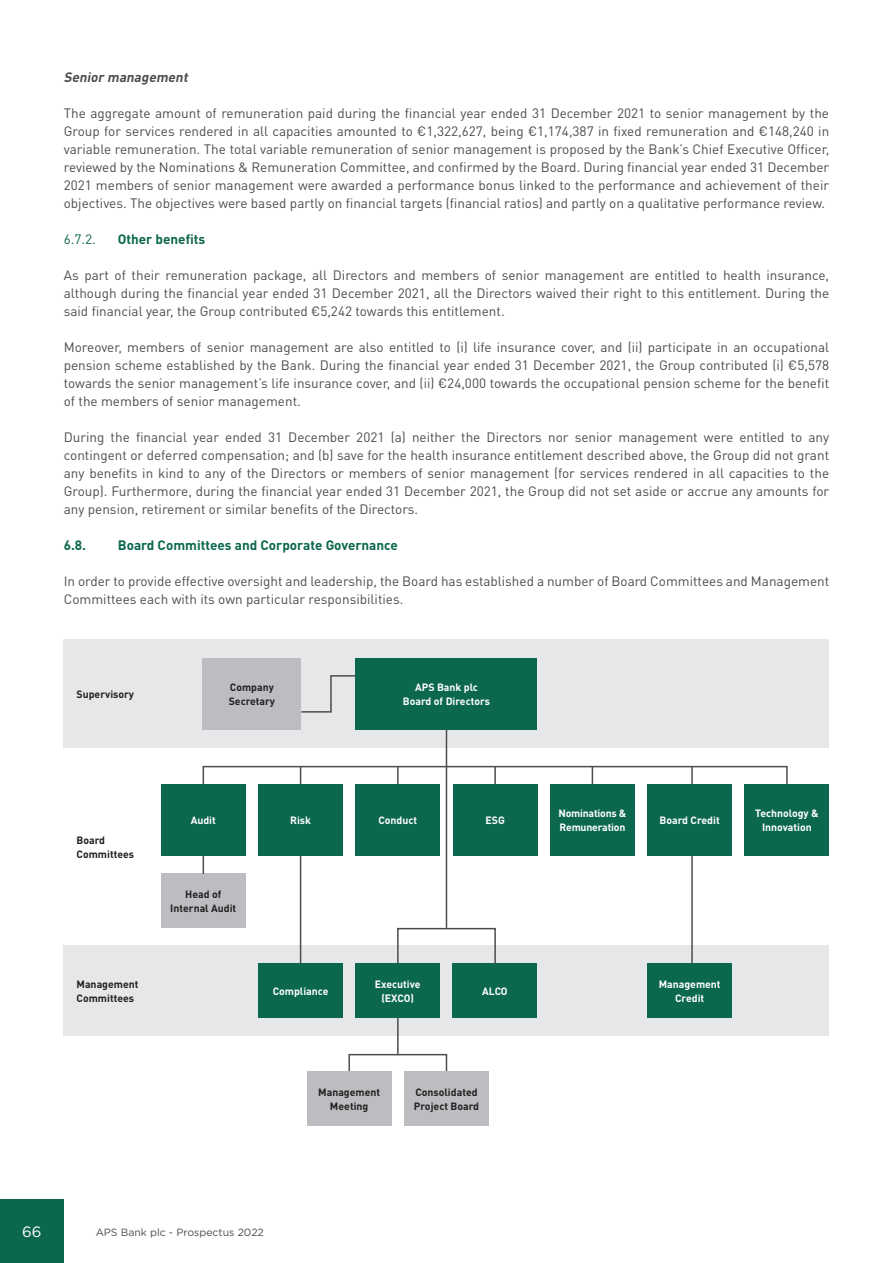
<style>
.page{position:relative;width:893px;height:1263px;background:#fff}
.page>*{position:absolute;margin:0;border:0;box-sizing:border-box;transform-origin:0 0}
.t1{font:15px "Gotham Rounded";color:#fff}
.t2{font:13.5px/18px "DIN Pro";color:#4b4c4d;text-align:justify}
.t3{font:700 13.5px "DIN Pro";color:#0b674d}
.t4{font:italic 700 13.5px "DIN Pro";color:#4b4c4d}
.t5{font:13.5px "DIN Pro";color:#0b674d}
.t6{font:700 10.5px/13.5px "DIN Pro";color:#231f20}
.t7{font:700 10.5px/13.5px "DIN Pro";color:#fff;text-align:center}
.t8{font:10.5px "Gotham Rounded";color:#4b4c4d}
.t9{font:700 10.5px/13.5px "DIN Pro";letter-spacing:-.02em;color:#fff}
</style>
<div class="page">
<div style="left:0;top:1199px;width:64px;height:64px;background:#0b674d"></div>
<div style="left:64px;top:640px;width:765px;height:108px;background:#e6e7e9"></div>
<div style="left:64px;top:946px;width:765px;height:90px;background:#e6e7e9"></div>
<div style="left:161px;top:874px;width:85px;height:54px;background:#bcbdc0"></div>
<div style="left:258px;top:964px;width:85px;height:54px;background:#0b674d"></div>
<div style="left:453px;top:964px;width:84px;height:54px;background:#0b674d"></div>
<div style="left:647px;top:964px;width:85px;height:54px;background:#0b674d"></div>
<div style="left:161px;top:784px;width:85px;height:72px;background:#0b674d"></div>
<div style="left:356px;top:784px;width:84px;height:72px;background:#0b674d"></div>
<div style="left:453px;top:784px;width:84px;height:72px;background:#0b674d"></div>
<div style="left:356px;top:658px;width:181px;height:72px;background:#0b674d"></div>
<div style="left:203px;top:658px;width:98px;height:72px;background:#bcbdc0"></div>
<div style="left:550px;top:784px;width:85px;height:72px;background:#0b674d"></div>
<div style="left:745px;top:784px;width:84px;height:72px;background:#0b674d"></div>
<hr style="left:446px;top:730px;width:1px;height:198px;background:#4b4c4d">
<div style="left:203px;top:766px;width:585px;height:19px;border:2px solid #4b4c4d"></div>
<svg style="left:396px;top:927px;width:101px;height:128px"></svg>
<div style="left:348px;top:1054px;width:99px;height:19px;border:2px solid #4b4c4d"></div>
<svg style="left:203px;top:856px;width:1px;height:18px"></svg>
<hr style="left:300px;top:767px;width:1px;height:197px;background:#4b4c4d">
<svg style="left:397px;top:767px;width:2px;height:17px"></svg>
<svg style="left:494px;top:767px;width:2px;height:17px"></svg>
<svg style="left:592px;top:767px;width:1px;height:17px"></svg>
<hr style="left:691px;top:767px;width:2px;height:197px;background:#4b4c4d">
<svg style="left:301px;top:674px;width:55px;height:39px"></svg>
<div style="left:258px;top:784px;width:85px;height:72px;background:#0b674d"></div>
<div style="left:647px;top:784px;width:85px;height:72px;background:#0b674d"></div>
<div style="left:355px;top:964px;width:85px;height:54px;background:#0b674d"></div>
<div style="left:307px;top:1072px;width:84px;height:54px;background:#bcbdc0"></div>
<div style="left:404px;top:1072px;width:85px;height:54px;background:#bcbdc0"></div>
<p class="t4" style="left:64px;top:68px;width:129px">Senior management</p>
<p class="t2" style="left:64px;top:103px;width:767px">The aggregate amount of remuneration paid during the financial year ended 31 December 2021 to senior management by the Group for services rendered in all capacities amounted to €1,322,627, being €1,174,387 in fixed remuneration and €148,240 in variable remuneration. The total variable remuneration of senior management is proposed by the Bank’s Chief Executive Officer, reviewed by the Nominations &amp; Remuneration Committee, and confirmed by the Board. During financial year ended 31 December 2021 members of senior management were awarded a performance bonus linked to the performance and achievement of their objectives. The objectives were based partly on financial targets (financial ratios) and partly on a qualitative performance review.</p>
<p class="t5" style="left:64px;top:230px;width:34px">6.7.2.</p>
<p class="t3" style="left:118px;top:230px;width:89px">Other benefits</p>
<p class="t2" style="left:64px;top:265px;width:767px">As part of their remuneration package, all Directors and members of senior management are entitled to health insurance, although during the financial year ended 31 December 2021, all the Directors waived their right to this entitlement. During the said financial year, the Group contributed €5,242 towards this entitlement.</p>
<p class="t2" style="left:64px;top:337px;width:767px">Moreover, members of senior management are also entitled to (i) life insurance cover, and (ii) participate in an occupational pension scheme established by the Bank. During the financial year ended 31 December 2021, the Group contributed (i) €5,578 towards the senior management’s life insurance cover, and (ii) €24,000 towards the occupational pension scheme for the benefit of the members of senior management.</p>
<p class="t2" style="left:64px;top:427px;width:767px">During the financial year ended 31 December 2021 (a) neither the Directors nor senior management were entitled to any contingent or deferred compensation; and (b) save for the health insurance entitlement described above, the Group did not grant any benefits in kind to any of the Directors or members of senior management (for services rendered in all capacities to the Group). Furthermore, during the financial year ended 31 December 2021, the Group did not set aside or accrue any amounts for any pension, retirement or similar benefits of the Directors.</p>
<p class="t3" style="left:64px;top:536px;width:24px">6.8.</p>
<p class="t3" style="left:118px;top:536px;width:282px">Board Committees and Corporate Governance</p>
<p class="t2" style="left:64px;top:571px;width:767px">In order to provide effective oversight and leadership, the Board has established a number of Board Committees and Management<br>Committees each with its own particular responsibilities.</p>
<p class="t6" style="left:77px;top:687px;width:59px">Supervisory</p>
<p class="t6" style="left:229px;top:680px;width:48px">Company<br>Secretary</p>
<p class="t7" style="left:403px;top:680px;width:89px">APS Bank plc<br>Board of Directors</p>
<p class="t6" style="left:77px;top:833px;width:59px">Board<br>Committees</p>
<p class="t6" style="left:77px;top:977px;width:63px">Management<br>Committees</p>
<p class="t9" style="left:558px;top:806px;width:69px">Nominations &amp;<br>Remuneration</p>
<p class="t7" style="left:755px;top:806px;width:65px">Technology &amp;<br>Innovation</p>
<p class="t7" style="left:290px;top:813px;width:22px">Risk</p>
<p class="t7" style="left:660px;top:813px;width:62px">Board Credit</p>
<p class="t7" style="left:191px;top:813px;width:27px">Audit</p>
<p class="t7" style="left:378px;top:813px;width:40px">Conduct</p>
<p class="t7" style="left:485px;top:813px;width:21px">ESG</p>
<p class="t6" style="left:170px;top:887px;width:68px;text-align:center">Head of<br>Internal Audit</p>
<p class="t7" style="left:375px;top:977px;width:47px">Executive (EXCO)</p>
<p class="t7" style="left:273px;top:984px;width:57px">Compliance</p>
<p class="t7" style="left:482px;top:984px;width:27px">ALCO</p>
<p class="t7" style="left:659px;top:977px;width:63px">Management<br>Credit</p>
<p class="t6" style="left:318px;top:1085px;width:63px;text-align:center">Management<br>Meeting</p>
<p class="t6" style="left:414px;top:1085px;width:67px">Consolidated<br>Project Board</p>
<p class="t1" style="left:22px;top:1221px;width:21px">66</p>
<p class="t8" style="left:96px;top:1225px;width:170px">APS Bank plc - Prospectus 2022</p>
</div>
